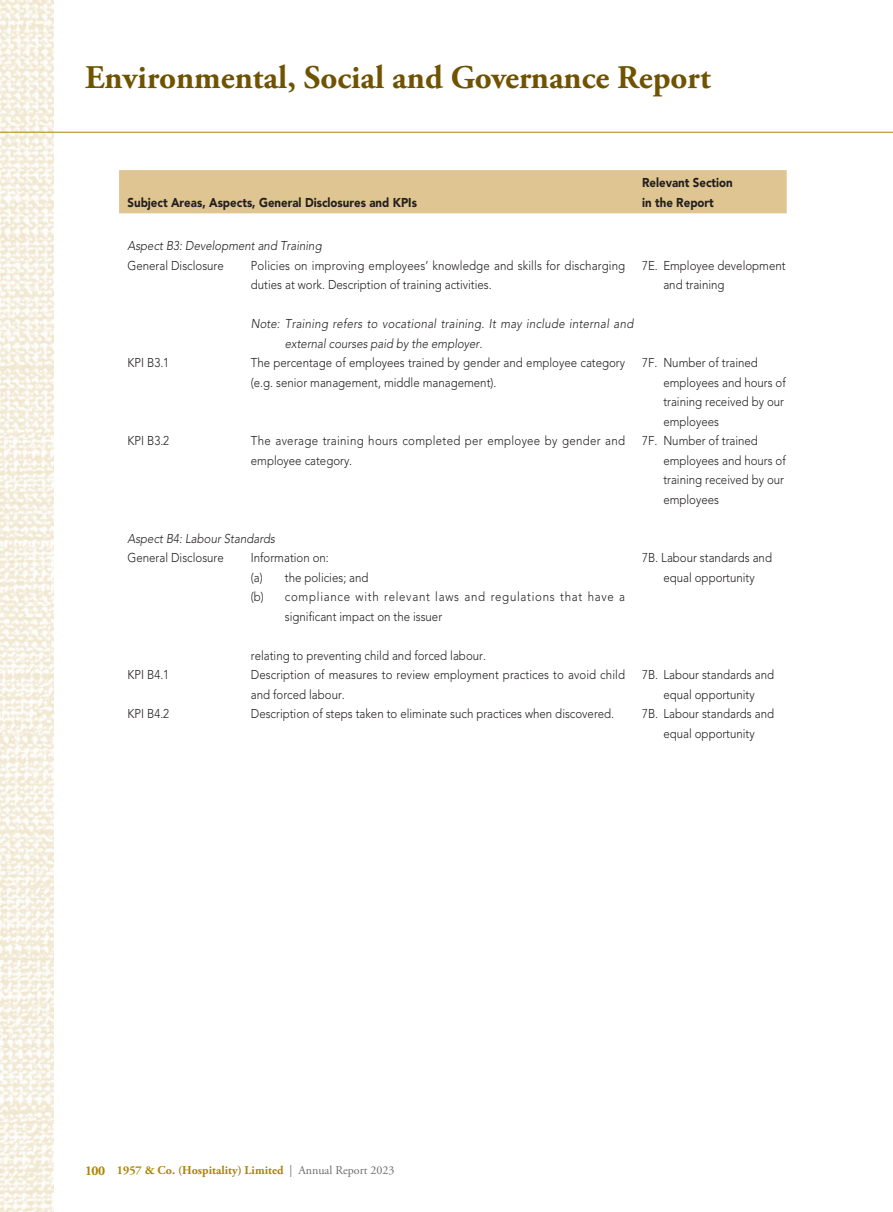
<style>
.page{position:relative;width:893px;height:1212px;background:#fff}
.page>*{position:absolute;margin:0;border:0;box-sizing:border-box;transform-origin:0 0}
.t1{font:700 33px "Adobe Garamond Pro";color:#6f5300}
._00_txt{font:300 12.75px/19.5px "Avenir LT Std";color:#231f20;scale:.9 1}
._00_txt-2{font:italic 300 12.75px/19.5px "Avenir LT Std";letter-spacing:.02em;color:#231f20;scale:.9 1}
._00_txt-3{font:300 12.75px/19.5px "Avenir LT Std";letter-spacing:.06em;color:#231f20;scale:.9 1}
._50_Table_txt{font:900 12.75px "Avenir LT Std";color:#231f20;scale:.9 1}
._00_txt-4{font:300 12.75px/19.5px "Avenir LT Std";letter-spacing:.025em;color:#231f20;scale:.9 1}
._00_txt-5{font:italic 300 12.75px "Avenir LT Std";color:#231f20;scale:.9 1}
.t2{font:700 12px "Adobe Garamond Pro";color:#ad8504}
.s1{font-size:13.5px}
.s2{font-weight:400;color:#6c6d70}
</style>
<div class="page">
<img style="left:0;top:0;width:53px;height:1212px">
<hr style="left:0;top:132px;width:893px;height:1px;background:#ad8504">
<div style="left:119px;top:170px;width:668px;height:43px;background:#dec591"></div>
<h1 class="t1" style="left:85px;top:58px;width:627px">Environmental, Social and Governance Report</h1>
<p class="_50_Table_txt" style="left:128px;top:195px;width:323px">Subject Areas, Aspects, General Disclosures and KPIs</p>
<p class="_50_Table_txt" style="left:642px;top:175px;width:102px">Relevant Section</p>
<p class="_50_Table_txt" style="left:642px;top:195px;width:81px">in the Report</p>
<p class="_00_txt-5" style="left:128px;top:238px;width:217px">Aspect B3: Development and Training</p>
<p class="_00_txt" style="left:128px;top:256px;width:108px">General Disclosure</p>
<p class="_00_txt" style="left:251px;top:256px;width:417px">Policies on improving employees’ knowledge and skills for discharging duties at work. Description of training activities.</p>
<p class="_00_txt-2" style="left:285px;top:314px;width:389px;text-indent:-34px">Note: Training refers to vocational training. It may include internal and external courses paid by the employer.</p>
<p class="_00_txt" style="left:663px;top:256px;width:137px;text-indent:-21px">7E. Employee development and training</p>
<p class="_00_txt" style="left:128px;top:353px;width:48px">KPI B3.1</p>
<p class="_00_txt" style="left:251px;top:353px;width:417px">The percentage of employees trained by gender and employee category (e.g. senior management, middle management).</p>
<p class="_00_txt" style="left:663px;top:353px;width:138px;text-indent:-21px">7F. Number of trained employees and hours of training received by our employees</p>
<p class="_00_txt" style="left:128px;top:431px;width:48px">KPI B3.2</p>
<p class="_00_txt-4" style="left:251px;top:431px;width:417px">The average training hours completed per employee by gender and employee category.</p>
<p class="_00_txt" style="left:663px;top:431px;width:138px;text-indent:-21px">7F. Number of trained employees and hours of training received by our employees</p>
<p class="_00_txt-5" style="left:128px;top:531px;width:165px">Aspect B4: Labour Standards</p>
<p class="_00_txt" style="left:128px;top:548px;width:108px">General Disclosure</p>
<p class="_00_txt" style="left:251px;top:548px;width:88px">Information on:</p>
<p class="_00_txt" style="left:251px;top:568px;width:132px">(a) the policies; and</p>
<p class="_00_txt-3" style="left:285px;top:587px;width:380px;text-indent:-34px">(b) compliance with relevant laws and regulations that have a significant impact on the issuer</p>
<p class="_00_txt" style="left:251px;top:646px;width:263px">relating to preventing child and forced labour.</p>
<p class="_00_txt" style="left:642px;top:548px;width:146px;text-align:center">7B. Labour standards and equal opportunity</p>
<p class="_00_txt" style="left:128px;top:665px;width:48px">KPI B4.1</p>
<p class="_00_txt" style="left:251px;top:665px;width:417px">Description of measures to review employment practices to avoid child and forced labour.</p>
<p class="_00_txt" style="left:642px;top:665px;width:148px;text-align:center">7B. Labour standards and equal opportunity</p>
<p class="_00_txt" style="left:128px;top:704px;width:48px">KPI B4.2</p>
<p class="_00_txt" style="left:251px;top:704px;width:405px">Description of steps taken to eliminate such practices when discovered.</p>
<p class="_00_txt" style="left:642px;top:704px;width:148px;text-align:center">7B. Labour standards and equal opportunity</p>
<p class="t2" style="left:85px;top:1163px;width:311px"><span class="s1">100</span> 1957 &amp; Co. (Hospitality) Limited <span class="s2">| Annual Report 2023</span></p>
</div>
